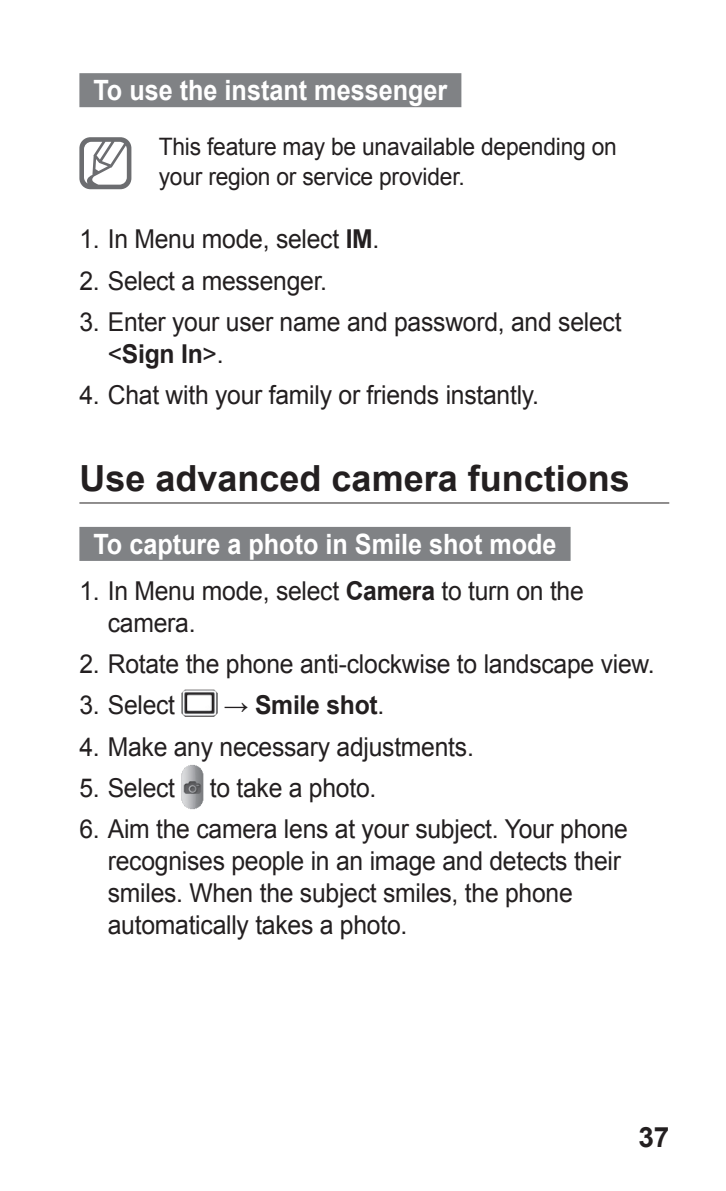
<style>
.page{position:relative;width:726px;height:1191px;background:#fff}
.page>*{position:absolute;margin:0;border:0;box-sizing:border-box;transform-origin:0 0}
.t1{font:700 36px "Arial";color:#231f20}
.t2{font:700 28px "Arial";color:#fff;scale:.9 1}
.t3{font:700 28px "Arial";color:#231f20}
.t4{font:26px/32px "Arial";letter-spacing:-.01em;color:#231f20;scale:.95 1}
.t5{font:700 26px "Arial";letter-spacing:-.01em;color:#231f20;scale:.95 1}
.t6{font:24px/30px "Arial";letter-spacing:-.01em;color:#231f20;scale:.95 1}
.s1{font-weight:700}
.s2{font-weight:400}
</style>
<div class="page">
<div style="left:79px;top:73px;width:382px;height:34px;background:#808285"></div>
<hr style="left:79px;top:502px;width:590px;height:1px;background:#231f20">
<div style="left:79px;top:527px;width:491px;height:34px;background:#808285"></div>
<svg style="left:79px;top:137px;width:52px;height:52px"></svg>
<img style="left:181px;top:689px;width:36px;height:27px">
<img style="left:181px;top:765px;width:22px;height:44px">
<p class="t2" style="left:93px;top:71px;width:395px">To use the instant messenger</p>
<p class="t6" style="left:159px;top:131px;width:483px">This feature may be unavailable depending on your region or service provider.</p>
<p class="t4" style="left:79px;top:224px;width:317px">1. In Menu mode, select <span class="s1">IM</span>.</p>
<p class="t4" style="left:79px;top:265px;width:262px">2. Select a messenger.</p>
<p class="t4" style="left:108px;top:306px;width:542px;text-indent:-28px">3. Enter your user name and password, and select &lt;<span class="s1">Sign In</span>&gt;.</p>
<p class="t4" style="left:79px;top:379px;width:485px">4. Chat with your family or friends instantly.</p>
<h1 class="t1" style="left:79px;top:455px;width:552px">Use advanced camera functions</h1>
<p class="t2" style="left:93px;top:525px;width:516px">To capture a photo in Smile shot mode</p>
<p class="t4" style="left:108px;top:575px;width:502px;text-indent:-28px">1. In Menu mode, select <span class="s1">Camera</span> to turn on the camera.</p>
<p class="t4" style="left:79px;top:648px;width:607px">2. Rotate the phone anti-clockwise to landscape view.</p>
<p class="t4" style="left:79px;top:689px;width:102px">3. Select</p>
<p class="t5" style="left:224px;top:688px;width:170px"><span class="s2">→</span> Smile shot<span class="s2">.</span></p>
<p class="t4" style="left:79px;top:730px;width:417px">4. Make any necessary adjustments.</p>
<p class="t4" style="left:79px;top:771px;width:102px">5. Select</p>
<p class="t4" style="left:210px;top:771px;width:177px">to take a photo.</p>
<p class="t4" style="left:108px;top:813px;width:549px;text-indent:-28px">6. Aim the camera lens at your subject. Your phone recognises people in an image and detects their smiles. When the subject smiles, the phone automatically takes a photo.</p>
<p class="t3" style="left:638px;top:1118px;width:32px">37</p>
</div>
